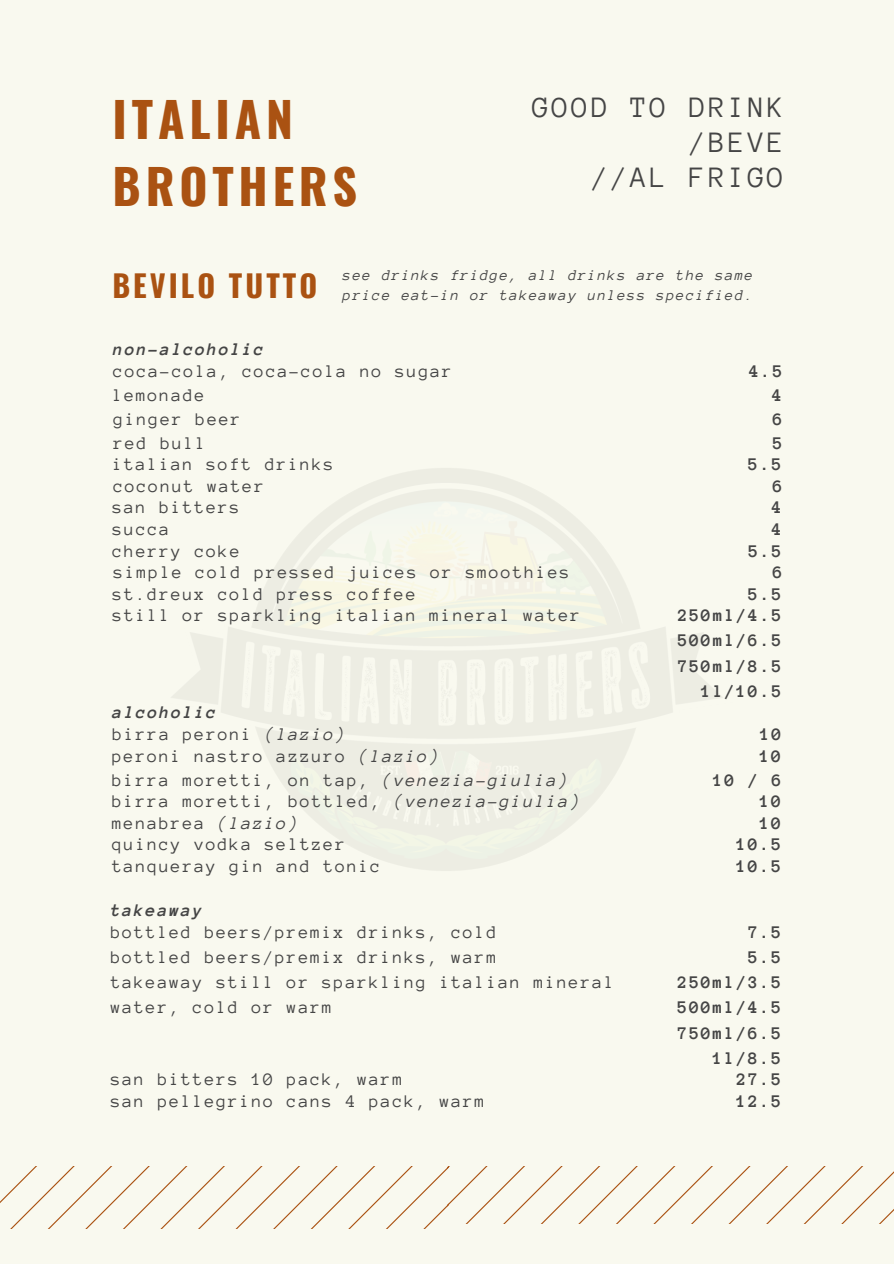
<style>
.page{position:relative;width:894px;height:1264px;background:#fff}
.page>*{position:absolute;margin:0;border:0;box-sizing:border-box;transform-origin:0 0}
.t1{font:700 48px/66.8px "Oswald";letter-spacing:.1em;color:#aa5212}
.t2{font:30.3px "Anonymous Pro";letter-spacing:.1em;color:#454545}
.t3{font:700 30.3px "Oswald";letter-spacing:.1em;color:#aa5212}
.t4{font:18.15px/25.2px "Anonymous Pro";letter-spacing:.1em;color:#454545}
.t5{font:700 18.15px "Anonymous Pro";letter-spacing:.1em;color:#454545}
.t6{font:italic 700 18.15px "Anonymous Pro";letter-spacing:.1em;color:#454545}
.t7{font:italic 15.15px/20.2px "Anonymous Pro";letter-spacing:.1em;color:#454545}
.s1{font-style:italic}
</style>
<div class="page">
<div style="left:0;top:0;width:893px;height:1263px;background:#f9f9ef"></div>
<svg style="left:0;top:1166px;width:447px;height:62px"></svg>
<svg style="left:447px;top:1166px;width:446px;height:57px"></svg>
<p class="t1" style="left:113px;top:84px;width:246px">ITALIAN<br>BROTHERS</p>
<p class="t2" style="left:532px;top:92px;width:253px">GOOD TO DRINK</p>
<p class="t2" style="left:689px;top:127px;width:96px">/BEVE</p>
<p class="t2" style="left:591px;top:162px;width:194px">//AL FRIGO</p>
<p class="t3" style="left:112px;top:261px;width:206px">BEVILO TUTTO</p>
<p class="t6" style="left:113px;top:340px;width:152px">non-alcoholic</p>
<p class="t7" style="left:343px;top:265px;width:411px">see drinks fridge, all drinks are the same price eat-in or takeaway unless specified.</p>
<p class="t4" style="left:113px;top:358px;width:340px">coca-cola, coca-cola no sugar</p>
<p class="t5" style="left:749px;top:362px;width:35px">4.5</p>
<p class="t4" style="left:113px;top:382px;width:94px">lemonade</p>
<p class="t5" style="left:771px;top:386px;width:11px">4</p>
<p class="t4" style="left:113px;top:406px;width:129px">ginger beer</p>
<p class="t5" style="left:772px;top:410px;width:11px">6</p>
<p class="t4" style="left:113px;top:430px;width:94px">red bull</p>
<p class="t5" style="left:772px;top:434px;width:11px">5</p>
<p class="t4" style="left:112px;top:452px;width:223px">italian soft drinks</p>
<p class="t5" style="left:748px;top:455px;width:35px">5.5</p>
<p class="t4" style="left:113px;top:473px;width:152px">coconut water</p>
<p class="t5" style="left:772px;top:477px;width:11px">6</p>
<p class="t4" style="left:112px;top:495px;width:129px">san bitters</p>
<p class="t5" style="left:771px;top:498px;width:11px">4</p>
<p class="t4" style="left:112px;top:516px;width:58px">succa</p>
<p class="t5" style="left:771px;top:520px;width:11px">4</p>
<p class="t4" style="left:112px;top:538px;width:129px">cherry coke</p>
<p class="t5" style="left:748px;top:541px;width:35px">5.5</p>
<p class="t4" style="left:113px;top:560px;width:457px">simple cold pressed juices or smoothies</p>
<p class="t5" style="left:772px;top:563px;width:11px">6</p>
<p class="t4" style="left:112px;top:581px;width:305px">st.dreux cold press coffee</p>
<p class="t5" style="left:748px;top:585px;width:35px">5.5</p>
<p class="t4" style="left:112px;top:603px;width:469px">still or sparkling italian mineral water</p>
<p class="t5" style="left:677px;top:606px;width:105px">250ml/4.5</p>
<p class="t5" style="left:677px;top:631px;width:105px">500ml/6.5</p>
<p class="t5" style="left:677px;top:657px;width:105px">750ml/8.5</p>
<p class="t5" style="left:701px;top:682px;width:82px">1l/10.5</p>
<p class="t6" style="left:113px;top:703px;width:105px">alcoholic</p>
<p class="t4" style="left:112px;top:721px;width:234px">birra peroni <span class="s1">(lazio)</span></p>
<p class="t5" style="left:759px;top:725px;width:23px">10</p>
<p class="t4" style="left:112px;top:743px;width:328px">peroni nastro azzuro <span class="s1">(lazio)</span></p>
<p class="t5" style="left:759px;top:746px;width:23px">10</p>
<p class="t4" style="left:112px;top:767px;width:457px">birra moretti, on tap, <span class="s1">(venezia-giulia)</span></p>
<p class="t5" style="left:712px;top:770px;width:70px">10/6</p>
<p class="t4" style="left:112px;top:788px;width:469px">birra moretti, bottled, <span class="s1">(venezia-giulia)</span></p>
<p class="t5" style="left:759px;top:792px;width:23px">10</p>
<p class="t4" style="left:112px;top:810px;width:187px">menabrea <span class="s1">(lazio)</span></p>
<p class="t5" style="left:759px;top:813px;width:23px">10</p>
<p class="t4" style="left:112px;top:831px;width:234px">quincy vodka seltzer</p>
<p class="t5" style="left:736px;top:835px;width:47px">10.5</p>
<p class="t4" style="left:112px;top:853px;width:270px">tanqueray gin and tonic</p>
<p class="t5" style="left:736px;top:857px;width:47px">10.5</p>
<p class="t6" style="left:111px;top:901px;width:94px">takeaway</p>
<p class="t4" style="left:111px;top:919px;width:387px">bottled beers/premix drinks, cold</p>
<p class="t5" style="left:747px;top:922px;width:35px">7.5</p>
<p class="t4" style="left:111px;top:944px;width:387px">bottled beers/premix drinks, warm</p>
<p class="t5" style="left:747px;top:947px;width:35px">5.5</p>
<p class="t4" style="left:111px;top:969px;width:504px">takeaway still or sparkling italian mineral water, cold or warm</p>
<p class="t5" style="left:677px;top:973px;width:105px">250ml/3.5</p>
<p class="t5" style="left:677px;top:998px;width:105px">500ml/4.5</p>
<p class="t5" style="left:677px;top:1023px;width:105px">750ml/6.5</p>
<p class="t5" style="left:712px;top:1048px;width:70px">1l/8.5</p>
<p class="t4" style="left:111px;top:1066px;width:293px">san bitters 10 pack, warm</p>
<p class="t5" style="left:736px;top:1070px;width:47px">27.5</p>
<p class="t4" style="left:111px;top:1088px;width:375px">san pellegrino cans 4 pack, warm</p>
<p class="t5" style="left:736px;top:1092px;width:47px">12.5</p>
</div>
